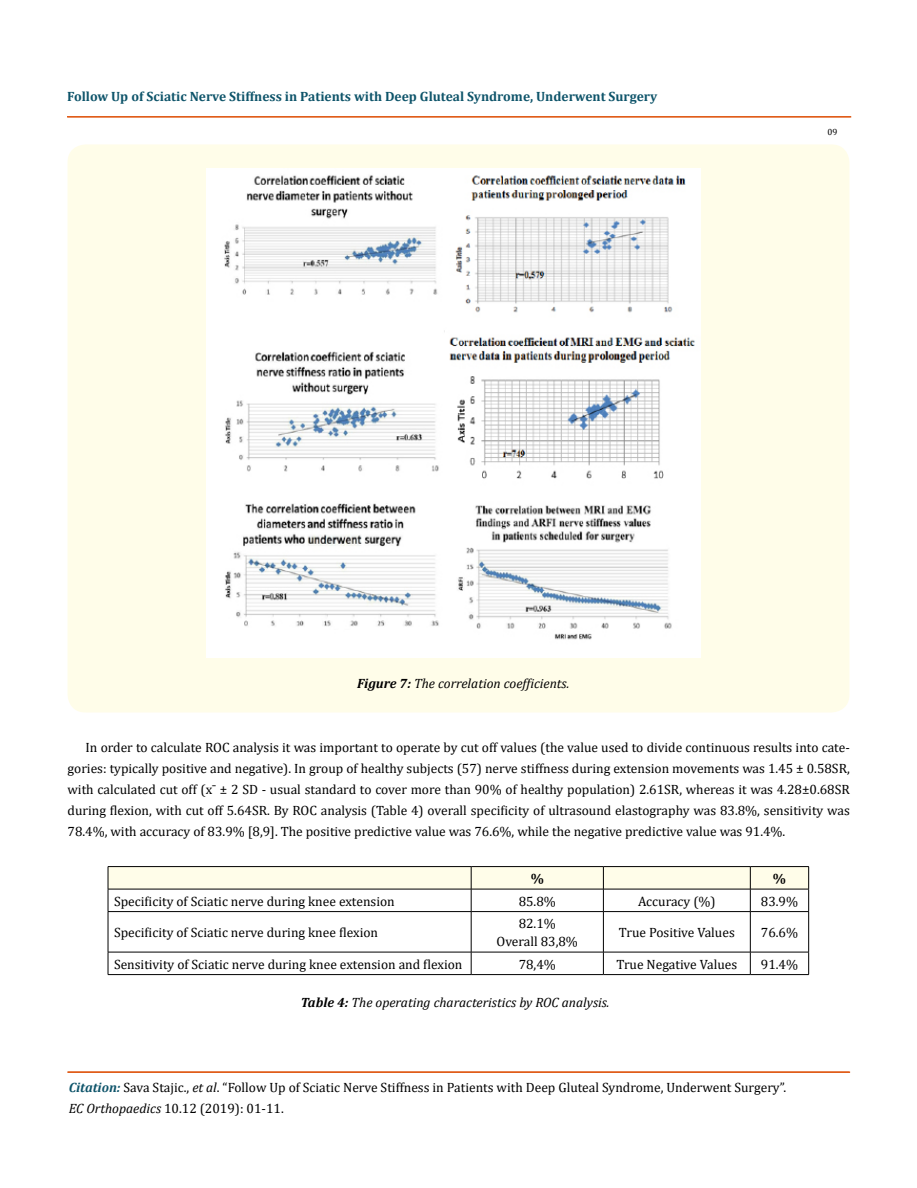
<style>
.page{position:relative;width:917px;height:1188px;background:#fff}
.page>*{position:absolute;margin:0;border:0;box-sizing:border-box;transform-origin:0 0}
.t1{font:13.5px/21px "Cambria";color:#000}
.t2{font:italic 13.5px "Cambria";color:#000}
.t3{font:700 13.5px "Cambria";color:#0e546a}
.t4{font:700 13.5px "Cambria";color:#000}
.t5{font:9px "Cambria";color:#000}
.s1{font-weight:700}
.s2{font-weight:700;font-style:italic;color:#0e546a}
.s3{font-style:italic}
</style>
<div class="page">
<hr style="left:68px;top:117px;width:782px;height:1px;background:#e05d1a">
<div style="left:67px;top:116px;width:783px;height:1px;border:1px solid #e05d1a"></div>
<div style="left:68px;top:1072px;width:781px;height:1px;border:1px solid #e05d1a"></div>
<div style="left:68px;top:144px;width:781px;height:568px;background:#fffde9;border-radius:18px"></div>
<img style="left:207px;top:168px;width:493px;height:489px">
<hr style="left:108px;top:866px;width:363px;height:1px;background:#000">
<hr style="left:471px;top:866px;width:132px;height:1px;background:#000">
<hr style="left:603px;top:866px;width:147px;height:1px;background:#000">
<hr style="left:750px;top:866px;width:58px;height:1px;background:#000">
<svg style="left:108px;top:867px;width:701px;height:44px"></svg>
<hr style="left:108px;top:911px;width:363px;height:1px;background:#000">
<hr style="left:108px;top:912px;width:1px;height:40px;background:#000">
<hr style="left:471px;top:911px;width:132px;height:1px;background:#000">
<hr style="left:471px;top:912px;width:1px;height:40px;background:#000">
<hr style="left:603px;top:911px;width:147px;height:1px;background:#000">
<hr style="left:603px;top:912px;width:1px;height:40px;background:#000">
<hr style="left:750px;top:911px;width:58px;height:1px;background:#000">
<hr style="left:750px;top:912px;width:1px;height:40px;background:#000">
<hr style="left:808px;top:912px;width:1px;height:40px;background:#000">
<hr style="left:108px;top:952px;width:363px;height:1px;background:#000">
<svg style="left:108px;top:952px;width:1px;height:22px"></svg>
<hr style="left:471px;top:952px;width:132px;height:1px;background:#000">
<svg style="left:471px;top:952px;width:1px;height:22px"></svg>
<hr style="left:603px;top:952px;width:147px;height:1px;background:#000">
<svg style="left:603px;top:952px;width:1px;height:22px"></svg>
<hr style="left:750px;top:952px;width:58px;height:1px;background:#000">
<svg style="left:750px;top:952px;width:1px;height:22px"></svg>
<svg style="left:808px;top:952px;width:1px;height:22px"></svg>
<hr style="left:108px;top:974px;width:363px;height:1px;background:#000">
<hr style="left:471px;top:974px;width:132px;height:1px;background:#000">
<hr style="left:603px;top:974px;width:147px;height:1px;background:#000">
<hr style="left:750px;top:974px;width:58px;height:1px;background:#000">
<p class="t3" style="left:67px;top:87px;width:591px">Follow Up of Sciatic Nerve Stiffness in Patients with Deep Gluteal Syndrome, Underwent Surgery</p>
<p class="t5" style="left:827px;top:127px;width:11px">09</p>
<p class="t2" style="left:357px;top:674px;width:214px"><span class="s1">Figure 7:</span> The correlation coefficients.</p>
<p class="t1" style="left:68px;top:737px;width:783px;text-align:justify;text-indent:18px">In order to calculate ROC analysis it was important to operate by cut off values (the value used to divide continuous results into cate&shy;gories: typically positive and negative). In group of healthy subjects (57) nerve stiffness during extension movements was 1.45 ± 0.58SR, with calculated cut off (xˉ ± 2 SD - usual standard to cover more than 90% of healthy population) 2.61SR, whereas it was 4.28±0.68SR during flexion, with cut off 5.64SR. By ROC analysis (Table 4) overall specificity of ultrasound elastography was 83.8%, sensitivity was 78.4%, with accuracy of 83.9% [8,9]. The positive predictive value was 76.6%, while the negative predictive value was 91.4%.</p>
<p class="t4" style="left:530px;top:869px;width:15px">%</p>
<p class="t4" style="left:772px;top:869px;width:15px">%</p>
<p class="t1" style="left:114px;top:890px;width:282px">Specificity of Sciatic nerve during knee extension</p>
<p class="t1" style="left:518px;top:890px;width:39px">85.8%</p>
<p class="t1" style="left:638px;top:890px;width:79px">Accuracy (%)</p>
<p class="t1" style="left:760px;top:890px;width:39px">83.9%</p>
<p class="t1" style="left:114px;top:922px;width:266px">Specificity of Sciatic nerve during knee flexion</p>
<p class="t1" style="left:496px;top:914px;width:83px;line-height:18px;text-align:center">82.1%<br>Overall 83,8%</p>
<p class="t1" style="left:619px;top:922px;width:117px">True Positive Values</p>
<p class="t1" style="left:760px;top:922px;width:39px">76.6%</p>
<p class="t1" style="left:114px;top:953px;width:350px">Sensitivity of Sciatic nerve during knee extension and flexion</p>
<p class="t1" style="left:518px;top:953px;width:39px">78,4%</p>
<p class="t1" style="left:616px;top:953px;width:122px">True Negative Values</p>
<p class="t1" style="left:760px;top:953px;width:39px">91.4%</p>
<p class="t2" style="left:301px;top:992px;width:310px"><span class="s1">Table 4:</span> The operating characteristics by ROC analysis.</p>
<p class="t1" style="left:69px;top:1076px;width:719px"><span class="s2">Citation:</span> Sava Stajic., <span class="s3">et al</span>. “Follow Up of Sciatic Nerve Stiffness in Patients with Deep Gluteal Syndrome, Underwent Surgery”.<br><span class="s3">EC Orthopaedics</span> 10.12 (2019): 01-11.</p>
</div>
